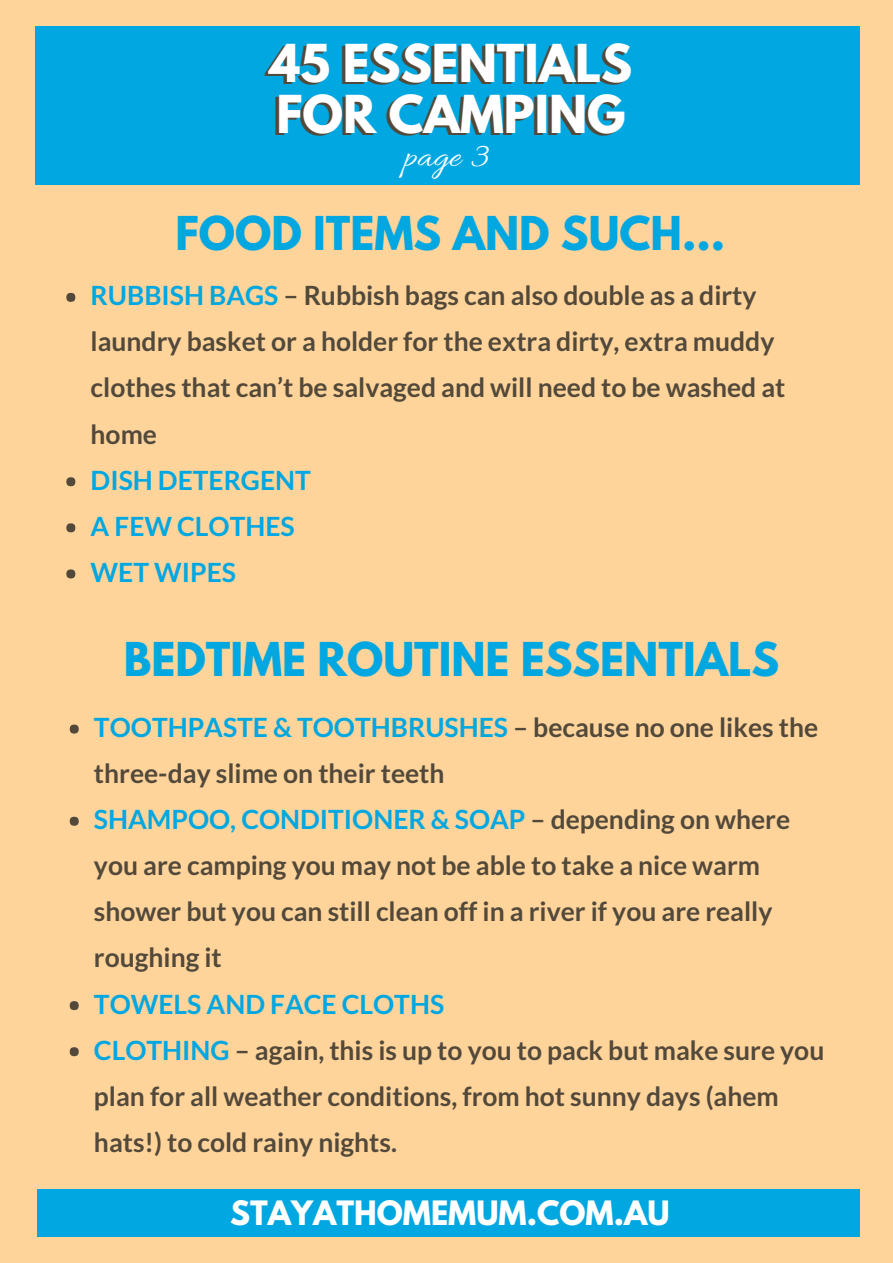
<style>
.page{position:relative;width:893px;height:1263px;background:#fff}
.page>*{position:absolute;margin:0;border:0;box-sizing:border-box;transform-origin:0 0}
.t1{font:700 46.35px/50.6px "League Spartan";color:#fff}
.t2{font:700 41.25px "League Spartan";color:#00a7e1}
.t3{font:36.3px "Allura";color:#fff}
.t4{font:700 29.7px "League Spartan";color:#fff}
.t5{font:700 26.4px/46px "Lato";color:#52493a}
.t6{font:700 26.4px/46px "Lato";color:#00a7e1}
.s1{color:#00a7e1}
</style>
<div class="page">
<div style="left:0;top:0;width:892px;height:1262px;background:#ffd49b"></div>
<div style="left:35px;top:26px;width:824px;height:158px;background:#00a7e1"></div>
<div style="left:66px;top:293px;width:9px;height:9px;background:#52493a;border-radius:50%"></div>
<div style="left:66px;top:477px;width:9px;height:9px;background:#52493a;border-radius:50%"></div>
<div style="left:66px;top:523px;width:9px;height:9px;background:#52493a;border-radius:50%"></div>
<div style="left:66px;top:569px;width:9px;height:9px;background:#52493a;border-radius:50%"></div>
<div style="left:37px;top:1189px;width:823px;height:47px;background:#00a7e1"></div>
<div style="left:70px;top:724px;width:9px;height:9px;background:#52493a;border-radius:50%"></div>
<div style="left:70px;top:817px;width:9px;height:9px;background:#52493a;border-radius:50%"></div>
<div style="left:70px;top:1001px;width:9px;height:9px;background:#52493a;border-radius:50%"></div>
<div style="left:70px;top:1047px;width:9px;height:9px;background:#52493a;border-radius:50%"></div>
<h1 class="t1" style="left:270px;top:44px;width:364px">45 ESSENTIALS<br>FOR CAMPING</h1>
<h3 class="t3" style="left:404px;top:136px;width:87px">page 3</h3>
<h2 class="t2" style="left:175px;top:212px;width:551px">FOOD ITEMS AND SUCH...</h2>
<p class="t5" style="left:91px;top:272px;width:696px"><span class="s1">RUBBISH BAGS</span> – Rubbish bags can also double as a dirty laundry basket or a holder for the extra dirty, extra muddy clothes that can’t be salvaged and will need to be washed at home</p>
<p class="t6" style="left:91px;top:456px;width:222px">DISH DETERGENT<br>A FEW CLOTHES<br>WET WIPES</p>
<h2 class="t2" style="left:124px;top:638px;width:657px">BEDTIME ROUTINE ESSENTIALS</h2>
<p class="t5" style="left:94px;top:704px;width:725px"><span class="s1">TOOTHPASTE &amp; TOOTHBRUSHES</span> – because no one likes the three-day slime on their teeth<br><span class="s1">SHAMPOO, CONDITIONER &amp; SOAP</span> – depending on where you are camping you may not be able to take a nice warm shower but you can still clean off in a river if you are really roughing it</p>
<p class="t5" style="left:94px;top:980px;width:731px"><span class="s1">TOWELS AND FACE CLOTHS<br>CLOTHING</span> – again, this is up to you to pack but make sure you plan for all weather conditions, from hot sunny days (ahem hats!) to cold rainy nights.</p>
<p class="t4" style="left:230px;top:1198px;width:441px">STAYATHOMEMUM.COM.AU</p>
</div>
